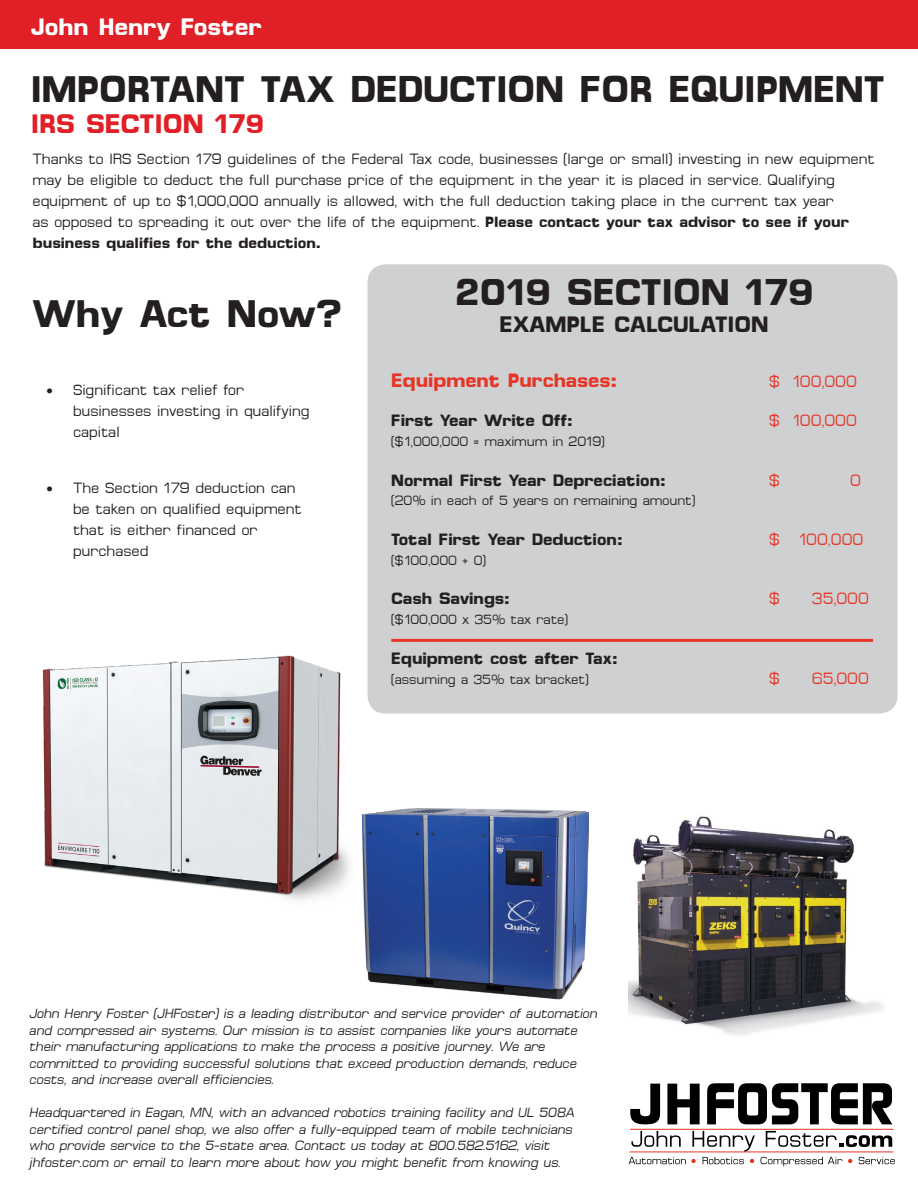
<style>
.page{position:relative;width:918px;height:1188px;background:#fff}
.page>*{position:absolute;margin:0;border:0;box-sizing:border-box;transform-origin:0 0}
.t1{font:700 39px "Micro FLF";color:#231f20}
.t2{font:700 37.5px "Micro FLF";color:#231f20}
.t3{font:700 27px "Micro FLF";color:#e01f26}
.t4{font:700 24px "Micro FLF";color:#fff}
.t5{font:700 22.5px "Micro FLF";color:#231f20}
.t6{font:700 19.5px "Micro FLF";color:#e63526}
.t7{font:700 16.5px "Micro FLF";color:#231f20}
.t8{font:16.5px "Micro FLF";color:#e63526}
.t9{font:15px/21px "Micro FLF";color:#231f20}
.t10{font:italic 13.5px/16.5px "Micro FLF";letter-spacing:-.01em;color:#231f20}
.t11{font:13.5px "Micro FLF";color:#231f20}
.s1{font-weight:700}
</style>
<div class="page">
<div style="left:0;top:0;width:918px;height:48px;background:#e01f26"></div>
<svg style="left:630px;top:1084px;width:30px;height:40px"></svg>
<svg style="left:667px;top:1084px;width:33px;height:40px"></svg>
<svg style="left:707px;top:1083px;width:185px;height:41px"></svg>
<hr style="left:630px;top:1129px;width:264px;height:1px;background:#e63526">
<hr style="left:630px;top:1152px;width:263px;height:1px;background:#e63526">
<svg style="left:766px;top:1131px;width:126px;height:16px"></svg>
<svg style="left:761px;top:1157px;width:81px;height:9px"></svg>
<svg style="left:859px;top:1157px;width:36px;height:7px"></svg>
<svg style="left:629px;top:1131px;width:126px;height:33px"></svg>
<svg style="left:848px;top:1159px;width:4px;height:4px"></svg>
<img style="left:42px;top:655px;width:308px;height:245px">
<img style="left:361px;top:808px;width:228px;height:192px">
<img style="left:628px;top:816px;width:256px;height:219px">
<div style="left:368px;top:264px;width:530px;height:450px;background:#cfd0d2;border-radius:18px"></div>
<hr style="left:391px;top:639px;width:482px;height:3px;background:#e63526">
<p class="t4" style="left:31px;top:13px;width:232px">John Henry Foster</p>
<p class="t2" style="left:30px;top:67px;width:856px">IMPORTANT TAX DEDUCTION FOR EQUIPMENT</p>
<p class="t3" style="left:31px;top:109px;width:235px">IRS SECTION 179</p>
<p class="t9" style="left:33px;top:149px;width:844px">Thanks to IRS Section 179 guidelines of the Federal Tax code, businesses (large or small) investing in new equipment may be eligible to deduct the full purchase price of the equipment in the year it is placed in service. Qualifying equipment of up to $1,000,000 annually is allowed, with the full deduction taking place in the current tax year<br>as opposed to spreading it out over the life of the equipment. <span class="s1">Please contact your tax advisor to see if your business qualifies for the deduction.</span></p>
<p class="t1" style="left:33px;top:291px;width:312px">Why Act Now?</p>
<p class="t9" style="left:73px;top:380px;width:238px;text-indent:-27px">• Significant tax relief for businesses investing in qualifying capital</p>
<p class="t9" style="left:73px;top:477px;width:230px;text-indent:-27px">• The Section 179 deduction can be taken on qualified equipment that is either financed or purchased</p>
<p class="t2" style="left:454px;top:271px;width:361px">2019 SECTION 179</p>
<p class="t5" style="left:499px;top:311px;width:271px">EXAMPLE CALCULATION</p>
<p class="t6" style="left:391px;top:369px;width:227px">Equipment Purchases:</p>
<p class="t8" style="left:769px;top:372px;width:89px">$ 100,000</p>
<p class="t7" style="left:391px;top:411px;width:183px">First Year Write Off:</p>
<p class="t8" style="left:769px;top:412px;width:89px">$ 100,000</p>
<p class="t11" style="left:391px;top:434px;width:215px">($1,000,000 = maximum in 2019)</p>
<p class="t7" style="left:391px;top:470px;width:276px">Normal First Year Depreciation:</p>
<p class="t8" style="left:769px;top:471px;width:12px">$</p>
<p class="t8" style="left:850px;top:471px;width:12px">0</p>
<p class="t11" style="left:391px;top:493px;width:305px">(20% in each of 5 years on remaining amount)</p>
<p class="t7" style="left:391px;top:530px;width:233px">Total First Year Deduction:</p>
<p class="t8" style="left:769px;top:530px;width:95px">$ 100,000</p>
<p class="t11" style="left:391px;top:553px;width:96px">($100,000 + 0)</p>
<p class="t7" style="left:391px;top:589px;width:120px">Cash Savings:</p>
<p class="t8" style="left:769px;top:590px;width:12px">$</p>
<p class="t8" style="left:812px;top:590px;width:58px">35,000</p>
<p class="t11" style="left:391px;top:612px;width:178px">($100,000 x 35% tax rate)</p>
<p class="t7" style="left:391px;top:649px;width:228px">Equipment cost after Tax:</p>
<p class="t11" style="left:391px;top:672px;width:199px">(assuming a 35% tax bracket)</p>
<p class="t8" style="left:769px;top:669px;width:12px">$</p>
<p class="t8" style="left:812px;top:669px;width:58px">65,000</p>
<p class="t10" style="left:29px;top:1006px;width:570px">John Henry Foster (JHFoster) is a leading distributor and service provider of automation and compressed air systems. Our mission is to assist companies like yours automate their manufacturing applications to make the process a positive journey. We are committed to providing successful solutions that exceed production demands, reduce costs, and increase overall efficiencies.</p>
<p class="t10" style="left:29px;top:1105px;width:547px">Headquartered in Eagan, MN, with an advanced robotics training facility and UL 508A certified control panel shop, we also offer a fully-equipped team of mobile technicians who provide service to the 5-state area. Contact us today at 800.582.5162, visit jhfoster.com or email to learn more about how you might benefit from knowing us.</p>
</div>
